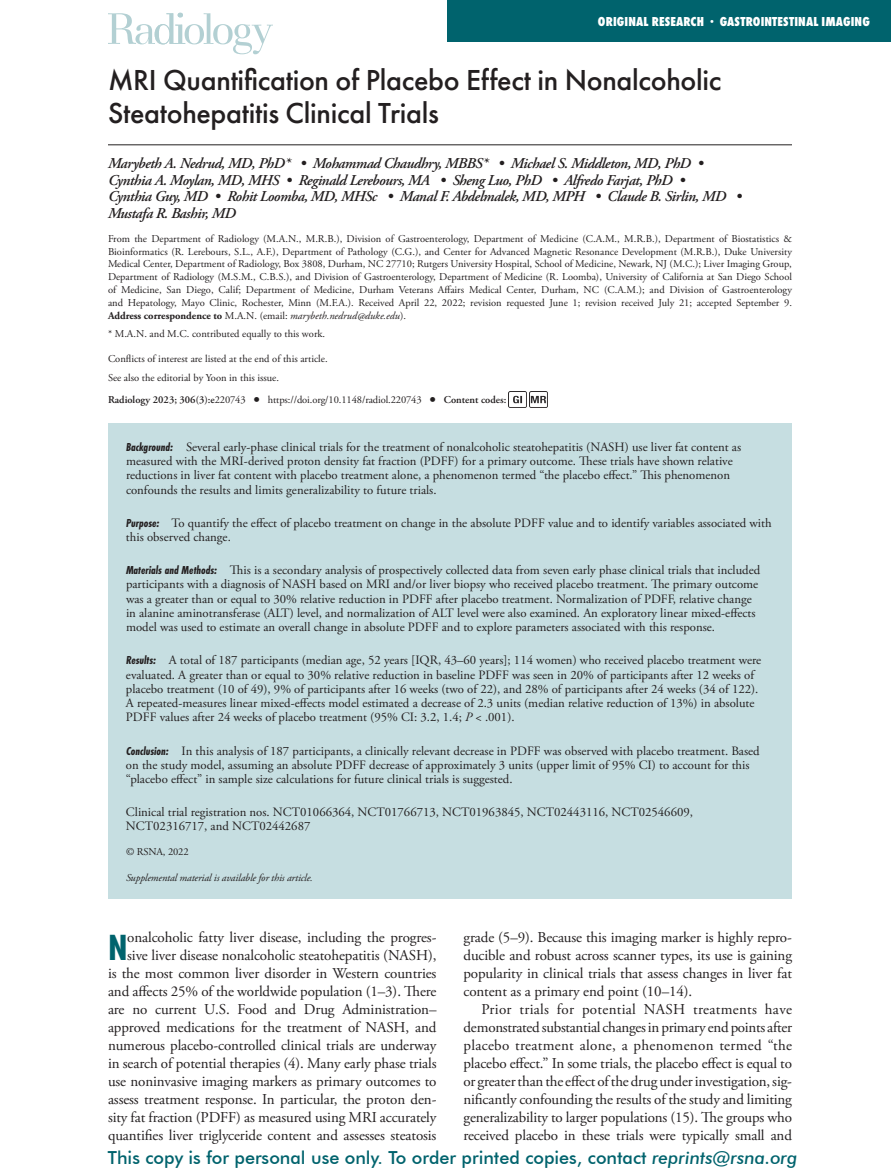
<style>
.page{position:relative;width:891px;height:1175px;background:#fff}
.page>*{position:absolute;margin:0;border:0;box-sizing:border-box;transform-origin:0 0}
.t1{font:700 37.8px "Futura PT Cond";color:#00636d}
.t2{font:500 30px/33px "Futura PT";letter-spacing:-.01em;color:#231f20}
.t3{font:500 18px "Futura BT";color:#00636d}
.t4{font:15px/18px "Adobe Garamond Pro";letter-spacing:-.01em;color:#231f20;text-align:justify}
.t5{font:italic 600 15px/16.5px "Adobe Garamond Pro";letter-spacing:-.03em;color:#231f20}
.t6{font:800 13.5px "Futura PT Cond";letter-spacing:.01em;color:#fff}
.t7{font:12.75px/14.2px "Adobe Garamond Pro";color:#231f20}
.t8{font:10.5px/12.8px "Adobe Garamond Pro";color:#231f20;text-align:justify}
.t9{font:italic 10.5px "Adobe Garamond Pro";letter-spacing:-.01em;color:#231f20}
.s1{font-size:10.5px}
.s2{font-weight:700}
.s3{font-style:italic}
.s4{font-weight:600}
.s5{font-weight:600;font-size:16.5px}
.s6{font-family:"Futura PT Cond";font-weight:700;font-style:italic;font-size:12px}
</style>
<div class="page">
<div style="left:447px;top:0;width:444px;height:42px;background:#00636d"></div>
<div style="left:108px;top:423px;width:684px;height:475px;background:#c6dee1"></div>
<hr style="left:108px;top:144px;width:684px;height:1px;background:#231f20">
<img style="left:509px;top:391px;width:18px;height:17px">
<img style="left:530px;top:391px;width:18px;height:17px">
<svg style="left:108px;top:13px;width:165px;height:41px"></svg>
<p class="t6" style="left:598px;top:14px;width:273px">ORIGINAL RESEARCH <span class="s1">•</span> GASTROINTESTINAL IMAGING</p>
<h2 class="t2" style="left:108px;top:64px;width:615px">MRI Quantification of Placebo Effect in Nonalcoholic<br>Steatohepatitis Clinical Trials</h2>
<p class="t5" style="left:108px;top:156px;width:635px">Marybeth A. Nedrud, MD, PhD* • Mohammad Chaudhry, MBBS* • Michael S. Middleton, MD, PhD • Cynthia A. Moylan, MD, MHS • Reginald Lerebours, MA • Sheng Luo, PhD • Alfredo Farjat, PhD •<br>Cynthia Guy, MD • Rohit Loomba, MD, MHSc • Manal F. Abdelmalek, MD, MPH • Claude B. Sirlin, MD • Mustafa R. Bashir, MD</p>
<p class="t8" style="left:108px;top:233px;width:686px">From the Department of Radiology (M.A.N., M.R.B.), Division of Gastroenterology, Department of Medicine (C.A.M., M.R.B.), Department of Biostatistics &amp; Bioinformatics (R. Lerebours, S.L., A.F.), Department of Pathology (C.G.), and Center for Advanced Magnetic Resonance Development (M.R.B.), Duke University Medical Center, Department of Radiology, Box 3808, Durham, NC 27710; Rutgers University Hospital, School of Medicine, Newark, NJ (M.C.); Liver Imaging Group, Department of Radiology (M.S.M., C.B.S.), and Division of Gastroenterology, Department of Medicine (R. Loomba), University of California at San Diego School of Medicine, San Diego, Calif; Department of Medicine, Durham Veterans Affairs Medical Center, Durham, NC (C.A.M.); and Division of Gastroenterology and Hepatology, Mayo Clinic, Rochester, Minn (M.F.A.). Received April 22, 2022; revision requested June 1; revision received July 21; accepted September 9.<br><span class="s2">Address correspondence to</span> M.A.N. (email: <span class="s3">marybeth.nedrud@duke.edu</span>).</p>
<p class="t8" style="left:108px;top:328px;width:219px">* M.A.N. and M.C. contributed equally to this work.</p>
<p class="t8" style="left:108px;top:350px;width:221px;line-height:18.8px">Conflicts of interest are listed at the end of this article.<br>See also the editorial by Yoon in this issue.</p>
<p class="t8" style="left:108px;top:394px;width:400px"><span class="s4">Radiology 2023; 306(3):e</span>220743 <span class="s5">•</span> https://doi.org/10.1148/radiol.220743 <span class="s5">•</span> <span class="s4">Content codes:</span></p>
<p class="t7" style="left:126px;top:440px;width:617px"><span class="s6">Background:</span> Several early-phase clinical trials for the treatment of nonalcoholic steatohepatitis (NASH) use liver fat content as measured with the MRI-derived proton density fat fraction (PDFF) for a primary outcome. These trials have shown relative reductions in liver fat content with placebo treatment alone, a phenomenon termed “the placebo effect.” This phenomenon confounds the results and limits generalizability to future trials.</p>
<p class="t7" style="left:126px;top:516px;width:647px"><span class="s6">Purpose:</span> To quantify the effect of placebo treatment on change in the absolute PDFF value and to identify variables associated with this observed change.</p>
<p class="t7" style="left:126px;top:563px;width:636px"><span class="s6">Materials and Methods:</span> This is a secondary analysis of prospectively collected data from seven early phase clinical trials that included participants with a diagnosis of NASH based on MRI and/or liver biopsy who received placebo treatment. The primary outcome was a greater than or equal to 30% relative reduction in PDFF after placebo treatment. Normalization of PDFF, relative change in alanine aminotransferase (ALT) level, and normalization of ALT level were also examined. An exploratory linear mixed-effects model was used to estimate an overall change in absolute PDFF and to explore parameters associated with this response.</p>
<p class="t7" style="left:126px;top:653px;width:637px"><span class="s6">Results:</span> A total of 187 participants (median age, 52 years [IQR, 43–60 years]; 114 women) who received placebo treatment were evaluated. A greater than or equal to 30% relative reduction in baseline PDFF was seen in 20% of participants after 12 weeks of placebo treatment (10 of 49), 9% of participants after 16 weeks (two of 22), and 28% of participants after 24 weeks (34 of 122).<br>A repeated-measures linear mixed-effects model estimated a decrease of 2.3 units (median relative reduction of 13%) in absolute PDFF values after 24 weeks of placebo treatment (95% CI: 3.2, 1.4; <span class="s3">P</span> &lt; .001).</p>
<p class="t7" style="left:126px;top:744px;width:635px"><span class="s6">Conclusion:</span> In this analysis of 187 participants, a clinically relevant decrease in PDFF was observed with placebo treatment. Based on the study model, assuming an absolute PDFF decrease of approximately 3 units (upper limit of 95% CI) to account for this “placebo effect” in sample size calculations for future clinical trials is suggested.</p>
<p class="t7" style="left:126px;top:805px;width:569px">Clinical trial registration nos. NCT01066364, NCT01766713, NCT01963845, NCT02443116, NCT02546609,<br>NCT02316717, and NCT02442687</p>
<p class="t8" style="left:126px;top:846px;width:64px">© RSNA, 2022</p>
<p class="t9" style="left:126px;top:871px;width:188px">Supplemental material is available for this article.</p>
<p class="t4" style="left:108px;top:929px;width:330px;text-align:right">onalcoholic fatty liver disease, including the progres&shy;sive liver disease nonalcoholic steatohepatitis (NASH),<br>is the most common liver disorder in Western countries and affects 25% of the worldwide population (1–3). There are no current U.S. Food and Drug Administration– approved medications for the treatment of NASH, and numerous placebo-controlled clinical trials are underway in search of potential therapies (4). Many early phase trials use noninvasive imaging markers as primary outcomes to assess treatment response. In particular, the proton den&shy;sity fat fraction (PDFF) as measured using MRI accurately quantifies liver triglyceride content and assesses steatosis</p>
<p class="t4" style="left:464px;top:929px;width:330px">grade (5–9). Because this imaging marker is highly repro&shy;ducible and robust across scanner types, its use is gaining popularity in clinical trials that assess changes in liver fat content as a primary end point (10–14).</p>
<h1 class="t1" style="left:108px;top:926px;width:21px">N</h1>
<p class="t4" style="left:464px;top:1001px;width:330px;text-indent:18px">Prior trials for potential NASH treatments have demonstrated substantial changes in primary end points after placebo treatment alone, a phenomenon termed “the placebo effect.” In some trials, the placebo effect is equal to or greater than the effect of the drug under investigation, sig&shy;nificantly confounding the results of the study and limiting generalizability to larger populations (15). The groups who received placebo in these trials were typically small and</p>
<h3 class="t3" style="left:108px;top:1146px;width:691px">This copy is for personal use only. To order printed copies, contact <span class="s3">reprints@rsna.org</span></h3>
</div>
